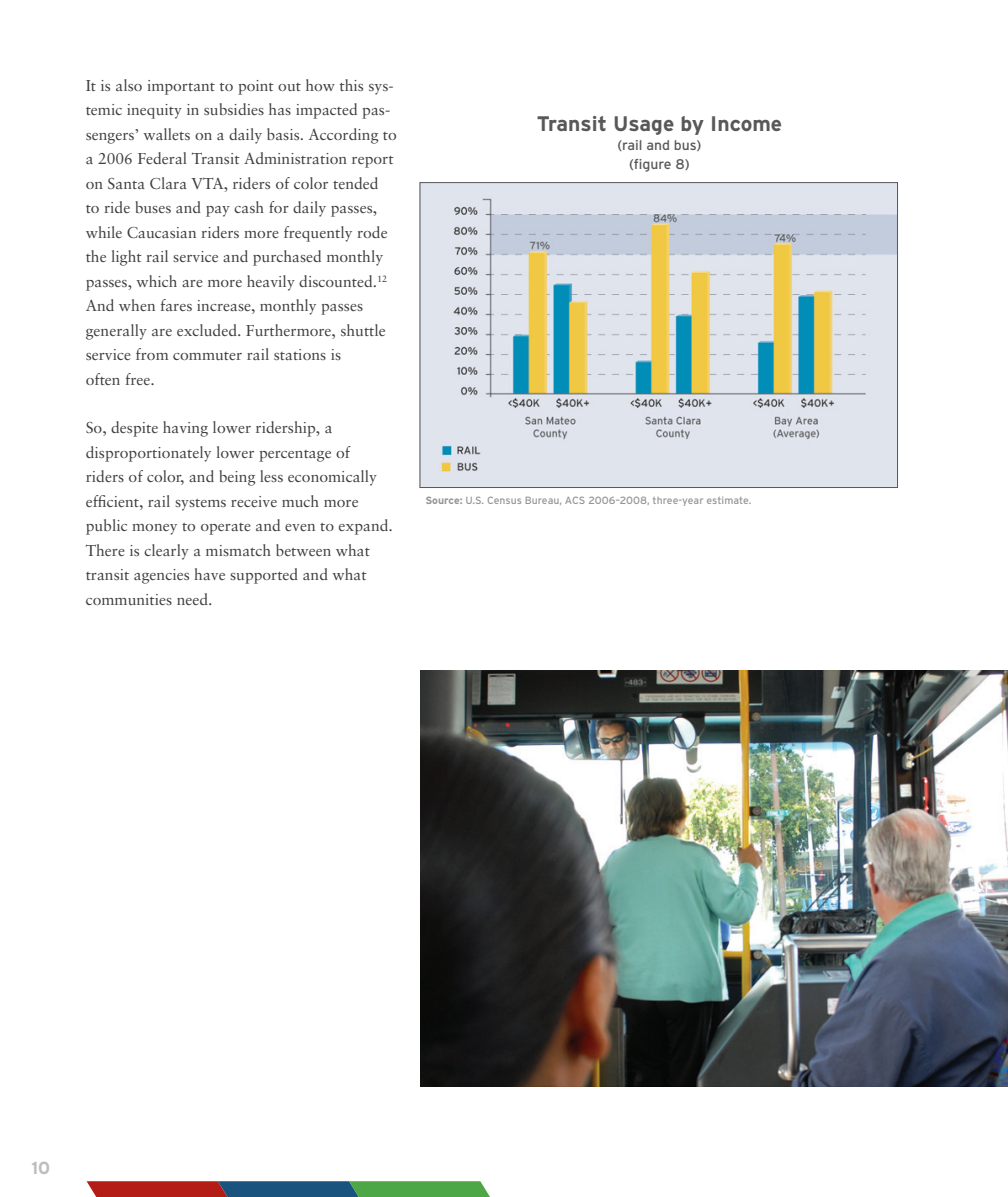
<style>
.page{position:relative;width:1008px;height:1197px;background:#fff}
.page>*{position:absolute;margin:0;border:0;box-sizing:border-box;transform-origin:0 0}
.t1{font:700 21px "Interstate";color:#57585a}
.t2{font:700 17.5px "Interstate";color:#bcbdc0}
.Text{font:15.75px/24.5px "Sabon";color:#3e3e3f}
.t3{font:14px/19.2px "Interstate";color:#57585a;text-align:center}
.t4{font:10.5px "Interstate";color:#939598}
.s1{font-weight:700}
</style>
<div class="page">
<svg style="left:87px;top:1181px;width:403px;height:16px;background:#64634f"></svg>
<img style="left:421px;top:671px;width:587px;height:416px">
<img style="left:422px;top:184px;width:474px;height:302px">
<div style="left:420px;top:182px;width:478px;height:306px;border:1px solid #57585a"></div>
<p class="Text" style="left:86px;top:73px;width:313px">It is also important to point out how this sys&shy;temic inequity in subsidies has impacted pas&shy;sengers’ wallets on a daily basis. According to a 2006 Federal Transit Administration report on Santa Clara VTA, riders of color tended<br>to ride buses and pay cash for daily passes, while Caucasian riders more frequently rode the light rail service and purchased monthly passes, which are more heavily discounted.<sup>12<br></sup>And when fares increase, monthly passes generally are excluded. Furthermore, shuttle service from commuter rail stations is<br>often free.</p>
<p class="Text" style="left:86px;top:415px;width:309px">So, despite having lower ridership, a disproportionately lower percentage of<br>riders of color, and being less economically efficient, rail systems receive much more public money to operate and even to expand.<br>There is clearly a mismatch between what transit agencies have supported and what communities need.</p>
<p class="t1" style="left:537px;top:112px;width:247px">Transit Usage by Income</p>
<p class="t3" style="left:618px;top:135px;width:85px">(rail and bus) (figure 8)</p>
<p class="t4" style="left:425px;top:494px;width:328px"><span class="s1">Source:</span> U.S. Census Bureau, ACS 2006–2008, three-year estimate.</p>
<p class="t2" style="left:32px;top:1158px;width:20px">10</p>
</div>
